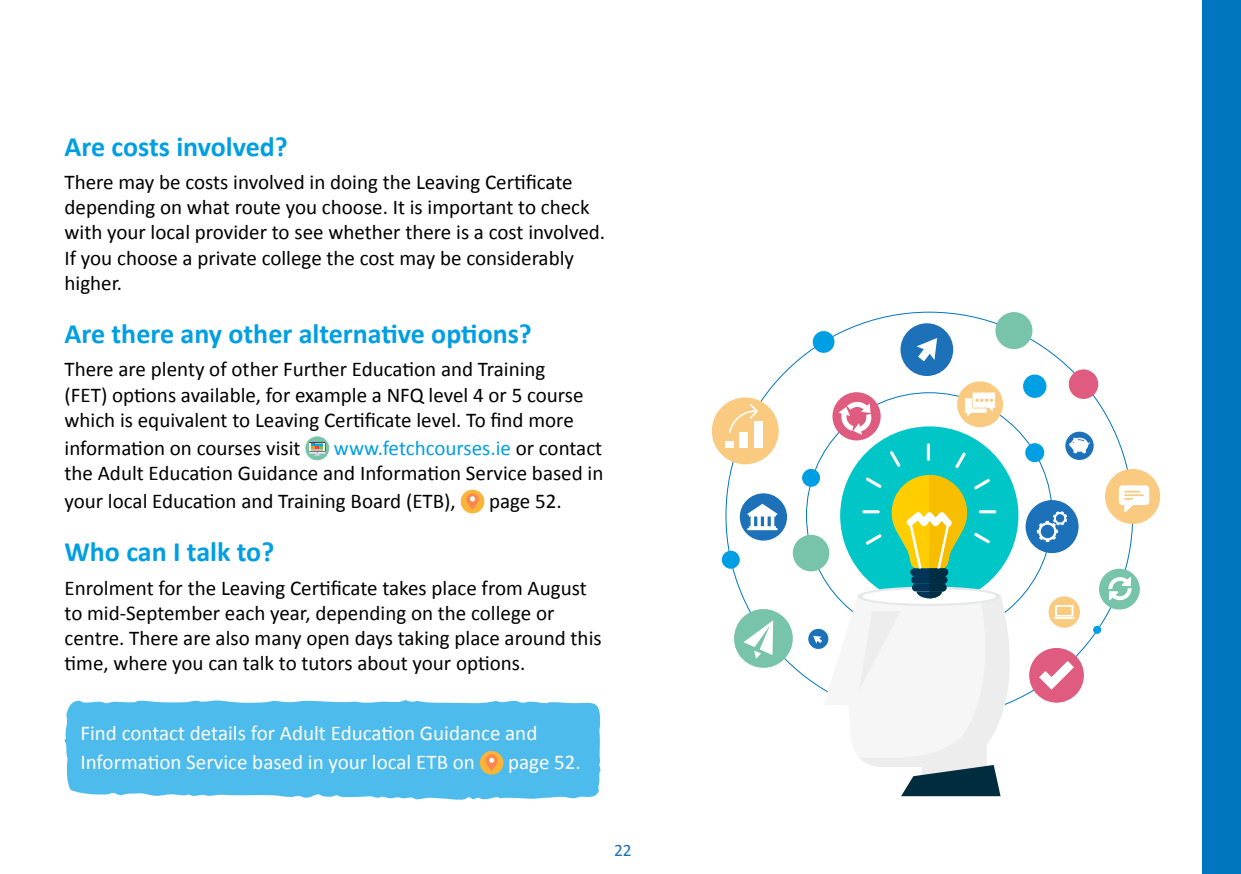
<style>
.page{position:relative;width:1241px;height:874px;background:#fff}
.page>*{position:absolute;margin:0;border:0;box-sizing:border-box;transform-origin:0 0}
.t1{font:700 28px "Calibri";color:#009fe3}
.t2{font:21px/25.2px "Calibri";color:#000}
.t3{font:21px/29.8px "Calibri";color:#fff}
.t4{font:17.5px "Calibri";color:#1d71b8}
.s1{color:#009fe3}
</style>
<div class="page">
<div style="left:1202px;top:0;width:38px;height:873px;background:#0076c0"></div>
<svg style="left:64px;top:699px;width:537px;height:101px;background:#5ac0ec"></svg>
<div style="left:305px;top:436px;width:24px;height:24px;background:#78c4ab;border-radius:50%"></div>
<svg style="left:309px;top:442px;width:16px;height:10px"></svg>
<svg style="left:309px;top:443px;width:16px;height:13px"></svg>
<div style="left:460px;top:489px;width:24px;height:24px;background:#fab437;border-radius:50%"></div>
<svg style="left:466px;top:493px;width:13px;height:16px"></svg>
<svg style="left:479px;top:750px;width:24px;height:24px"></svg>
<svg style="left:485px;top:754px;width:13px;height:16px"></svg>
<div style="left:711px;top:397px;width:67px;height:67px;background:#f9ca7f;border-radius:50%"></div>
<div style="left:1098px;top:568px;width:41px;height:41px;background:#78c4ab;border-radius:50%"></div>
<div style="left:812px;top:331px;width:22px;height:21px;background:#009fe3;border-radius:50%"></div>
<div style="left:1068px;top:369px;width:30px;height:30px;background:#df5c80;border-radius:50%"></div>
<div style="left:1104px;top:468px;width:55px;height:55px;background:#f9ca7f;border-radius:50%"></div>
<div style="left:995px;top:312px;width:37px;height:37px;background:#78c4ab;border-radius:50%"></div>
<svg style="left:721px;top:550px;width:18px;height:18px"></svg>
<div style="left:1092px;top:625px;width:8px;height:8px;background:#009fe3;border-radius:50%"></div>
<svg style="left:1118px;top:485px;width:31px;height:27px"></svg>
<svg style="left:1108px;top:577px;width:23px;height:24px"></svg>
<div style="left:724px;top:440px;width:9px;height:7px;background:#fff"></div>
<div style="left:900px;top:323px;width:53px;height:53px;background:#1d71b8;border-radius:50%"></div>
<svg style="left:728px;top:338px;width:366px;height:458px"></svg>
<h1 class="t1" style="left:64px;top:128px;width:225px">Are costs involved?</h1>
<p class="t2" style="left:64px;top:169px;width:542px">There may be costs involved in doing the Leaving Certificate depending on what route you choose. It is important to check with your local provider to see whether there is a cost involved.<br>If you choose a private college the cost may be considerably higher.</p>
<h1 class="t1" style="left:64px;top:316px;width:469px">Are there any other alternative options?</h1>
<p class="t2" style="left:64px;top:357px;width:520px">There are plenty of other Further Education and Training (FET) options available, for example a NFQ level 4 or 5 course which is equivalent to Leaving Certificate level. To find more</p>
<p class="t2" style="left:64px;top:435px;width:237px">information on courses visit</p>
<p class="t2" style="left:64px;top:435px;width:540px;text-align:right"><span class="s1">www.fetchcourses.ie</span> or contact<br>the Adult Education Guidance and Information Service based in</p>
<p class="t2" style="left:64px;top:488px;width:393px">your local Education and Training Board (ETB),</p>
<p class="t2" style="left:489px;top:488px;width:74px">page 52.</p>
<h1 class="t1" style="left:64px;top:534px;width:211px">Who can I talk to?</h1>
<p class="t2" style="left:64px;top:575px;width:538px">Enrolment for the Leaving Certificate takes place from August to mid-September each year, depending on the college or centre. There are also many open days taking place around this time, where you can talk to tutors about your options.</p>
<p class="t3" style="left:80px;top:717px;width:458px">Find contact details for Adult Education Guidance and<br>Information Service based in your local ETB on</p>
<p class="t3" style="left:508px;top:747px;width:74px">page 52.</p>
<p class="t4" style="left:614px;top:838px;width:19px">22</p>
</div>
